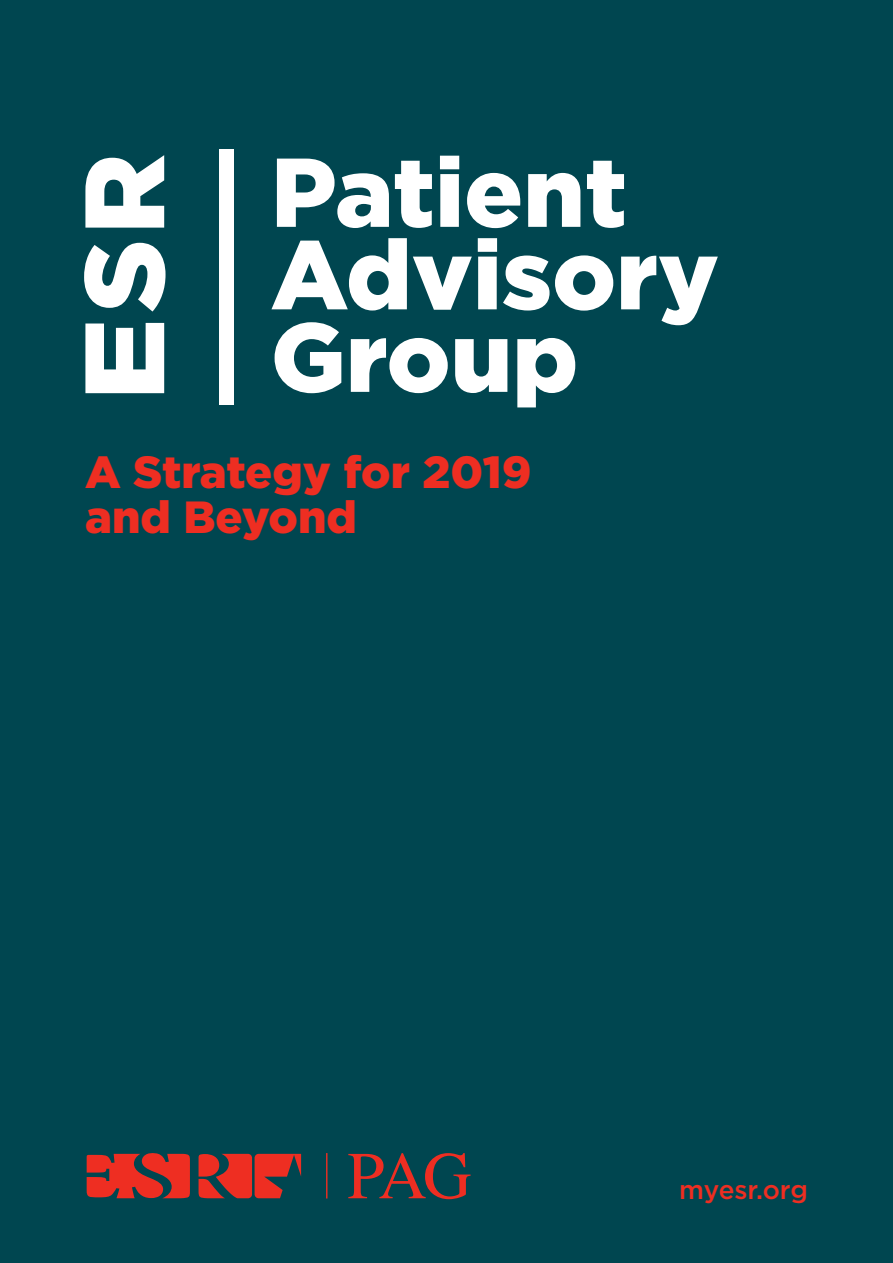
<style>
.page{position:relative;width:893px;height:1263px;background:#004650}
.page>*{position:absolute;margin:0;border:0;box-sizing:border-box;transform-origin:0 0}
.t1{font:900 112.5px "Gotham";color:#fff;scale:1.1 1}
.t2{font:900 97.5px/82.5px "Gotham";color:#fff}
.t3{font:900 45px "Gotham";color:#ee2e22}
.t4{font:500 26.25px "Gotham";letter-spacing:-.01em;color:#ee2e22}
</style>
<div class="page">
<svg style="left:348px;top:1153px;width:123px;height:46px"></svg>
<hr style="left:326px;top:1153px;width:1px;height:45px;background:#ee2e22">
<svg style="left:87px;top:1153px;width:103px;height:45px"></svg>
<svg style="left:199px;top:1154px;width:102px;height:44px"></svg>
<p class="t1" style="left:47px;top:401px;width:226px;rotate:-90deg">ESR</p>
<p class="t2" style="left:209px;top:150px;width:511px">| Patient<br>| Advisory</p>
<p class="t2" style="left:209px;top:315px;width:371px">| Group</p>
<p class="t3" style="left:85px;top:441px;width:448px">A Strategy for 2019</p>
<p class="t3" style="left:85px;top:486px;width:273px">and Beyond</p>
<p class="t4" style="left:679px;top:1173px;width:130px">myesr.org</p>
</div>
